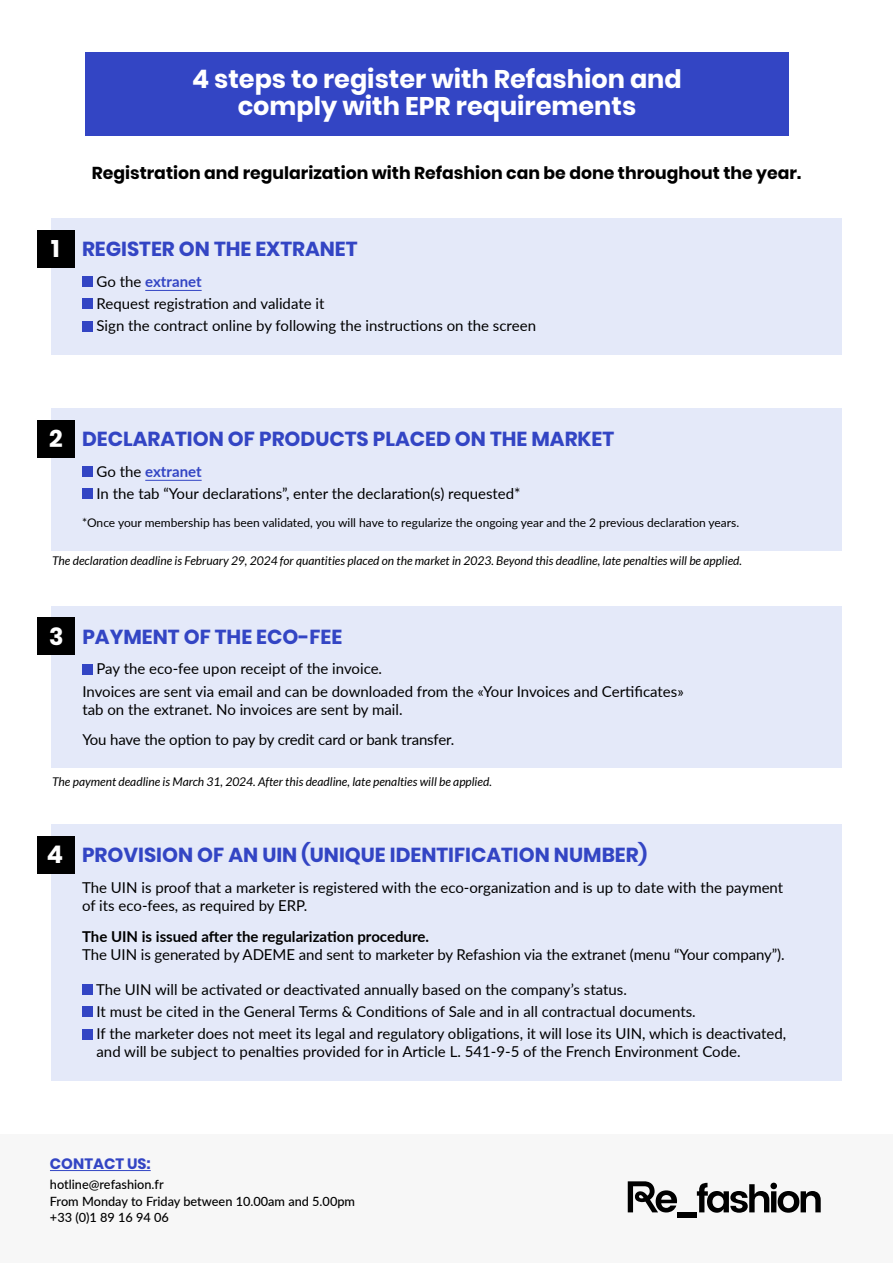
<style>
.page{position:relative;width:893px;height:1263px;background:#fff}
.page>*{position:absolute;margin:0;border:0;box-sizing:border-box;transform-origin:0 0}
.t1{font:700 25.5px/27px "Poppins";color:#fff;text-align:center}
.t2{font:700 24.3px "Poppins";color:#fff}
.t3{font:700 24px "Poppins";color:#fff}
.t4{font:700 20.25px "Poppins";color:#3345c4}
.t5{font:700 17.25px "Poppins";color:#000}
.t6{font:15px/22.2px "Lato";color:#000}
.t7{font:700 15px "Lato";color:#000}
.t8{font:700 15px "Poppins";color:#3345c4}
.t9{font:500 12.75px/16px "Lato";color:#000}
.t10{font:italic 12px "Lato";color:#000}
.t11{font:12px "Lato";color:#000}
.s1{font-weight:700;color:#3345c4}
</style>
<div class="page">
<div style="left:0;top:1134px;width:893px;height:129px;background:#f7f7f7"></div>
<div style="left:51px;top:824px;width:791px;height:256px;background:#e4e9f9"></div>
<div style="left:82px;top:984px;width:11px;height:11px;background:#3345c4"></div>
<div style="left:82px;top:1006px;width:11px;height:11px;background:#3345c4"></div>
<div style="left:82px;top:1029px;width:11px;height:10px;background:#3345c4"></div>
<div style="left:37px;top:836px;width:38px;height:37px;background:#000"></div>
<hr style="left:50px;top:1170px;width:101px;height:1px;background:#3345c4">
<div style="left:677px;top:1212px;width:20px;height:6px;background:#000"></div>
<svg style="left:697px;top:1183px;width:124px;height:30px"></svg>
<svg style="left:628px;top:1181px;width:49px;height:31px"></svg>
<div style="left:51px;top:606px;width:791px;height:161px;background:#e4e9f9"></div>
<div style="left:82px;top:664px;width:11px;height:10px;background:#3345c4"></div>
<div style="left:37px;top:618px;width:37px;height:37px;background:#000"></div>
<div style="left:51px;top:408px;width:791px;height:143px;background:#e4e9f9"></div>
<hr style="left:145px;top:480px;width:57px;height:1px;background:#3345c4">
<div style="left:82px;top:466px;width:11px;height:11px;background:#3345c4"></div>
<div style="left:82px;top:488px;width:11px;height:11px;background:#3345c4"></div>
<div style="left:37px;top:420px;width:37px;height:37px;background:#000"></div>
<div style="left:85px;top:52px;width:704px;height:84px;background:#3345c4"></div>
<div style="left:51px;top:218px;width:791px;height:136px;background:#e4e9f9"></div>
<hr style="left:145px;top:290px;width:57px;height:1px;background:#3345c4">
<div style="left:82px;top:276px;width:11px;height:11px;background:#3345c4"></div>
<div style="left:82px;top:299px;width:11px;height:10px;background:#3345c4"></div>
<div style="left:82px;top:321px;width:11px;height:10px;background:#3345c4"></div>
<div style="left:37px;top:230px;width:37px;height:38px;background:#000"></div>
<h1 class="t1" style="left:192px;top:66px;width:491px">4 steps to register with Refashion and comply with EPR requirements</h1>
<h3 class="t3" style="left:51px;top:235px;width:10px">1</h3>
<p class="t5" style="left:92px;top:163px;width:711px">Registration and regularization with Refashion can be done throughout the year.</p>
<h3 class="t4" style="left:82px;top:237px;width:277px">REGISTER ON THE EXTRANET</h3>
<p class="t6" style="left:97px;top:270px;width:441px">Go the <span class="s1">extranet<br></span>Request registration and validate it<br>Sign the contract online by following the instructions on the screen</p>
<h3 class="t3" style="left:49px;top:424px;width:15px">2</h3>
<h3 class="t4" style="left:82px;top:427px;width:534px">DECLARATION OF PRODUCTS PLACED ON THE MARKET</h3>
<p class="t6" style="left:97px;top:460px;width:425px">Go the <span class="s1">extranet<br></span>In the tab “Your declarations”, enter the declaration(s) requested*</p>
<p class="t11" style="left:82px;top:514px;width:659px">*Once your membership has been validated, you will have to regularize the ongoing year and the 2 previous declaration years.</p>
<p class="t10" style="left:52px;top:554px;width:691px">The declaration deadline is February 29, 2024 for quantities placed on the market in 2023. Beyond this deadline, late penalties will be applied.</p>
<h3 class="t3" style="left:49px;top:622px;width:16px">3</h3>
<h3 class="t4" style="left:82px;top:625px;width:261px">PAYMENT OF THE ECO-FEE</h3>
<p class="t6" style="left:82px;top:657px;width:603px;text-indent:14px">Pay the eco-fee upon receipt of the invoice.<br>Invoices are sent via email and can be downloaded from the «Your Invoices and Certificates»</p>
<p class="t6" style="left:82px;top:693px;width:374px;line-height:30.8px">tab on the extranet. No invoices are sent by mail.<br>You have the option to pay by credit card or bank transfer.</p>
<p class="t10" style="left:52px;top:775px;width:441px">The payment deadline is March 31, 2024. After this deadline, late penalties will be applied.</p>
<h2 class="t2" style="left:47px;top:840px;width:18px">4</h2>
<h3 class="t4" style="left:82px;top:843px;width:566px">PROVISION OF AN UIN (UNIQUE IDENTIFICATION NUMBER)</h3>
<p class="t6" style="left:82px;top:878px;width:703px;line-height:18px">The UIN is proof that a marketer is registered with the eco-organization and is up to date with the payment of its eco-fees, as required by ERP.</p>
<p class="t7" style="left:82px;top:925px;width:348px">The UIN is issued after the regularization procedure.</p>
<p class="t6" style="left:82px;top:943px;width:704px">The UIN is generated by ADEME and sent to marketer by Refashion via the extranet (menu “Your company”).</p>
<p class="t6" style="left:96px;top:978px;width:692px">The UIN will be activated or deactivated annually based on the company’s status.<br>It must be cited in the General Terms &amp; Conditions of Sale and in all contractual documents.<br>If the marketer does not meet its legal and regulatory obligations, it will lose its UIN, which is deactivated,</p>
<p class="t6" style="left:97px;top:1040px;width:645px">and will be subject to penalties provided for in Article L. 541-9-5 of the French Environment Code.</p>
<p class="t8" style="left:50px;top:1155px;width:102px">CONTACT US:</p>
<p class="t9" style="left:50px;top:1176px;width:307px">hotline@refashion.fr<br>From Monday to Friday between 10.00am and 5.00pm +33 (0)1 89 16 94 06</p>
</div>
